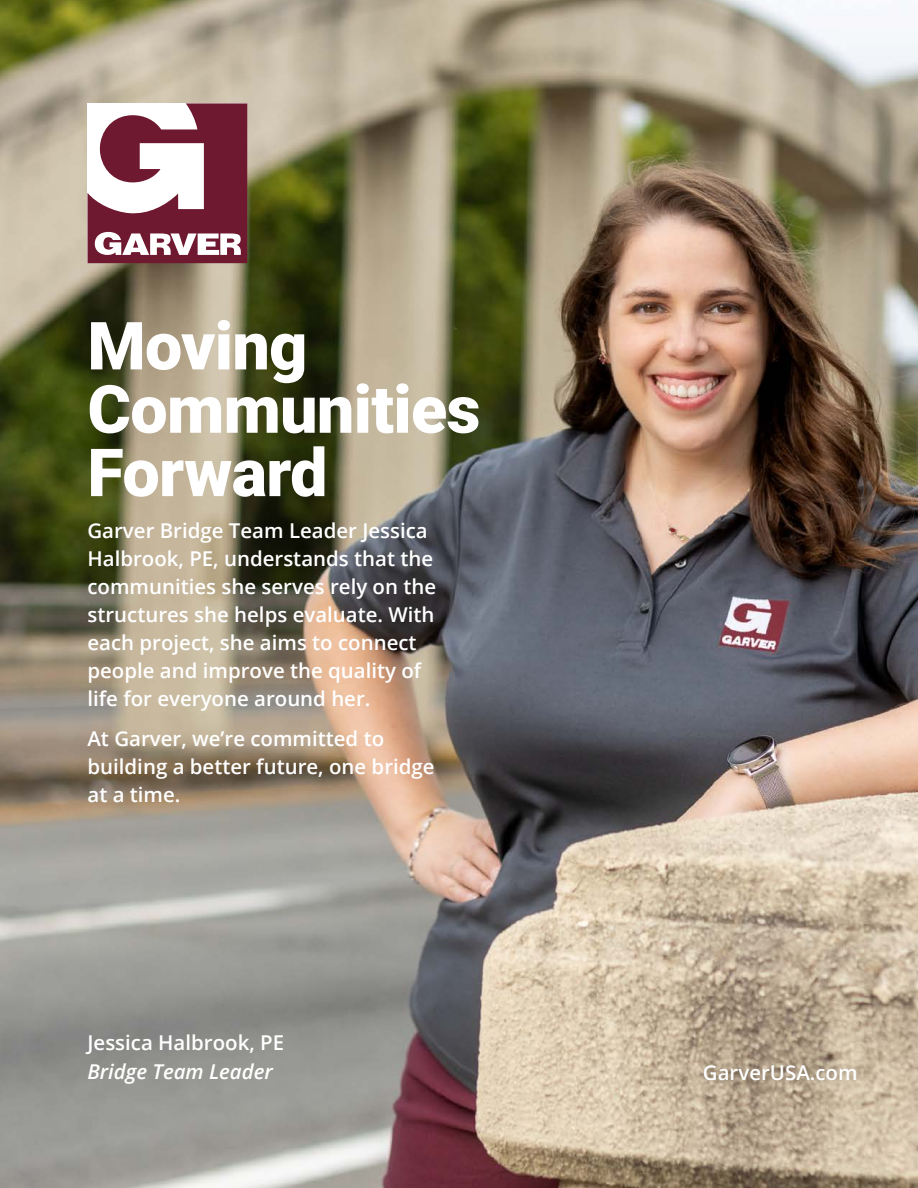
<style>
.page{position:relative;width:918px;height:1188px;background:#fff}
.page>*{position:absolute;margin:0;border:0;box-sizing:border-box;transform-origin:0 0}
.t1{font:900 66.45px/63.3px "Roboto";letter-spacing:-.01em;color:#fff}
.t2{font:600 20.4px/28px "Open Sans";color:#fff}
.t3{font:italic 600 20.4px "Open Sans";color:#fff}
</style>
<div class="page">
<img style="left:0;top:0;width:918px;height:1188px">
<svg style="left:87px;top:103px;width:160px;height:160px"></svg>
<div style="left:697px;top:1059px;width:166px;height:28px;background:#000;opacity:.21"></div>
<h1 class="t1" style="left:87px;top:312px;width:394px">Moving<br>Communities<br>Forward</h1>
<p class="t2" style="left:87px;top:516px;width:350px">Garver Bridge Team Leader Jessica Halbrook, PE, understands that the communities she serves rely on the structures she helps evaluate. With each project, she aims to connect people and improve the quality of life for everyone around her.</p>
<p class="t2" style="left:87px;top:724px;width:349px">At Garver, we’re committed to building a better future, one bridge at a time.</p>
<p class="t2" style="left:87px;top:1028px;width:198px">Jessica Halbrook, PE</p>
<p class="t3" style="left:87px;top:1058px;width:187px">Bridge Team Leader</p>
<p class="t2" style="left:703px;top:1059px;width:156px">GarverUSA.com</p>
</div>
